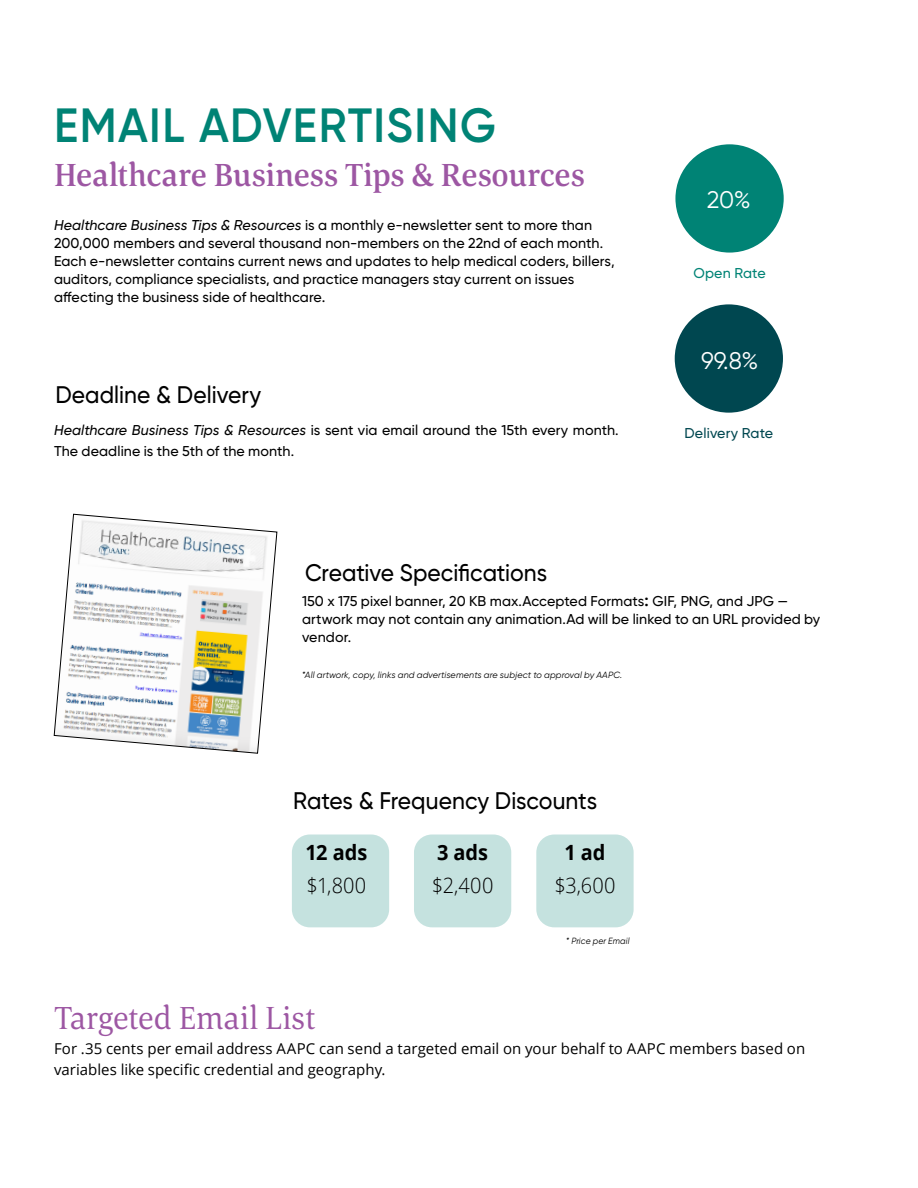
<style>
.page{position:relative;width:918px;height:1188px;background:#fff}
.page>*{position:absolute;margin:0;border:0;box-sizing:border-box;transform-origin:0 0}
.t1{font:600 48px "Gilroy";letter-spacing:.025em;color:#008375;scale:.95 1}
.t2{font:500 33px "Corda";letter-spacing:-.005em;color:#9d57a3;scale:.95 1}
.t3{font:33px "Corda";color:#9d57a3;scale:.95 1}
.t4{font:500 24px "Gilroy";color:#000;scale:.95 1}
.t5{font:24px "Gilroy";color:#fff}
.t6{font:300 21px "Open Sans";letter-spacing:.015em;color:#000;scale:.95 1}
.t7{font:700 21px "Open Sans";letter-spacing:-.005em;color:#000;scale:.95 1}
.t8{font:15px/21px "Open Sans";color:#000}
.t9{font:500 14.25px/18px "Gilroy";letter-spacing:.005em;color:#000}
.t10{font:500 14.25px "Gilroy";letter-spacing:.01em;color:#004750}
.t11{font:500 14.25px "Gilroy";letter-spacing:.01em;color:#008375}
.t12{font:italic 9px "Gilroy";letter-spacing:.015em;color:#000}
.t13{font:italic 9px "Gilroy";letter-spacing:.015em;color:#000;scale:.95 1}
.s1{font-style:italic}
.s2{font-size:15px}
.s3{font-family:"Open Sans";font-weight:700;font-size:15px}
</style>
<div class="page">
<svg style="left:54px;top:514px;width:223px;height:240px"></svg>
<div style="left:536px;top:834px;width:98px;height:93px;background:#c5e2df;border-radius:18px"></div>
<div style="left:292px;top:834px;width:97px;height:93px;background:#c5e2df;border-radius:18px"></div>
<div style="left:414px;top:834px;width:97px;height:93px;background:#c5e2df;border-radius:18px"></div>
<div style="left:675px;top:144px;width:109px;height:109px;background:#008375;border-radius:50%"></div>
<div style="left:675px;top:304px;width:108px;height:109px;background:#004750;border-radius:50%"></div>
<h1 class="t1" style="left:54px;top:96px;width:467px">EMAIL ADVERTISING</h1>
<h2 class="t2" style="left:54px;top:153px;width:560px">Healthcare Business Tips &amp; Resources</h2>
<p class="t9" style="left:54px;top:215px;width:562px"><span class="s1">Healthcare Business Tips &amp; Resources</span> is a monthly e-newsletter sent to more than 200,000 members and several thousand non-members on the 22nd of each month.<br>Each e-newsletter contains current news and updates to help medical coders, billers, auditors, compliance specialists, and practice managers stay current on issues affecting the business side of healthcare<span class="s2">.</span></p>
<h3 class="t4" style="left:56px;top:380px;width:218px">Deadline &amp; Delivery</h3>
<p class="t9" style="left:54px;top:419px;width:566px;line-height:21px"><span class="s1">Healthcare Business Tips &amp; Resources</span> is sent via email around the 15th every month.<br>The deadline is the 5th of the month.</p>
<h3 class="t4" style="left:305px;top:558px;width:256px">Creative Specifications</h3>
<h3 class="t5" style="left:707px;top:185px;width:46px">20%</h3>
<p class="t11" style="left:693px;top:264px;width:74px">Open Rate</p>
<h3 class="t5" style="left:701px;top:346px;width:59px">99.8%</h3>
<p class="t10" style="left:685px;top:424px;width:90px">Delivery Rate</p>
<p class="t9" style="left:302px;top:592px;width:520px">150 x 175 pixel banner, 20 KB max.Accepted Formats<span class="s3">:</span> GIF, PNG, and JPG — artwork may not contain any animation.Ad will be linked to an URL provided by vendor.</p>
<p class="t12" style="left:302px;top:670px;width:322px">*All artwork, copy, links and advertisements are subject to approval by AAPC.</p>
<h3 class="t4" style="left:293px;top:786px;width:321px">Rates &amp; Frequency Discounts</h3>
<h3 class="t7" style="left:306px;top:838px;width:67px">12 ads</h3>
<h3 class="t6" style="left:307px;top:871px;width:64px">$1,800</h3>
<h3 class="t7" style="left:437px;top:838px;width:55px">3 ads</h3>
<h3 class="t6" style="left:432px;top:871px;width:66px">$2,400</h3>
<h3 class="t7" style="left:564px;top:838px;width:45px">1 ad</h3>
<h3 class="t6" style="left:554px;top:871px;width:66px">$3,600</h3>
<p class="t13" style="left:566px;top:936px;width:68px">* Price per Email</p>
<h2 class="t3" style="left:54px;top:996px;width:276px">Targeted Email List</h2>
<p class="t8" style="left:54px;top:1038px;width:753px">For .35 cents per email address AAPC can send a targeted email on your behalf to AAPC members based on variables like specific credential and geography.</p>
</div>
